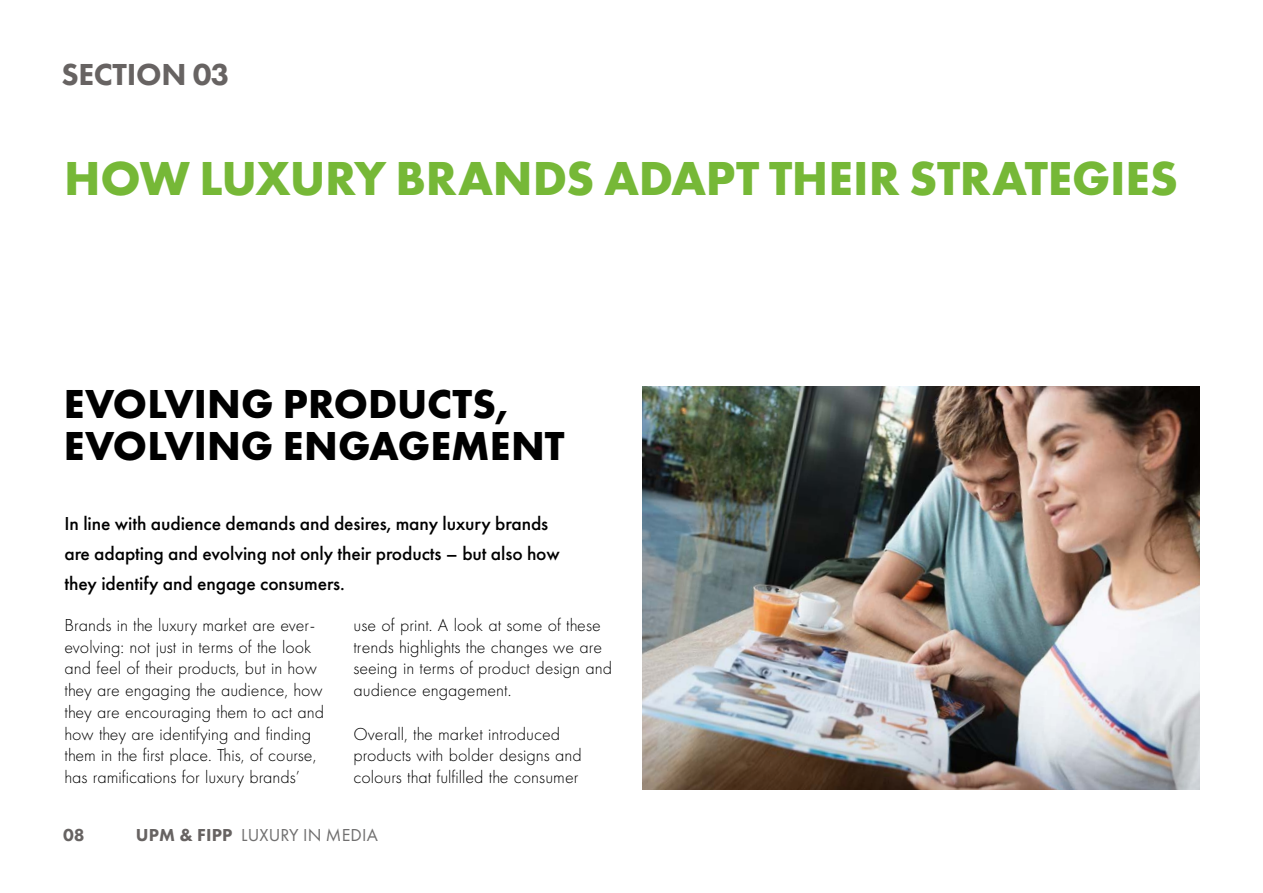
<style>
.page{position:relative;width:1263px;height:893px;background:#fff}
.page>*{position:absolute;margin:0;border:0;box-sizing:border-box;transform-origin:0 0}
.t1{font:700 49.5px "Futura PT";letter-spacing:-.01em;color:#76b837}
.t2{font:700 42px/42px "Futura PT";color:#000}
.t3{font:800 31.5px "Futura PT";letter-spacing:-.01em;color:#676362}
.t4{font:500 19.5px/30px "Futura PT";letter-spacing:-.005em;color:#000}
.t5{font:300 18px/21.8px "Futura PT";color:#000}
.t6{font:18px "Futura PT";letter-spacing:.01em;color:#706f6f}
.t7{font:800 18px "Futura PT";color:#676362}
.s1{font-weight:800;color:#676362}
</style>
<div class="page">
<img style="left:642px;top:386px;width:557px;height:403px">
<h3 class="t3" style="left:61px;top:55px;width:170px">SECTION 03</h3>
<h1 class="t1" style="left:64px;top:147px;width:1115px">HOW LUXURY BRANDS ADAPT THEIR STRATEGIES</h1>
<h2 class="t2" style="left:64px;top:382px;width:502px">EVOLVING PRODUCTS,<br>EVOLVING ENGAGEMENT</h2>
<p class="t4" style="left:65px;top:509px;width:497px">In line with audience demands and desires, many luxury brands are adapting and evolving not only their products – but also how they identify and engage consumers.</p>
<p class="t5" style="left:65px;top:614px;width:261px">Brands in the luxury market are ever&shy;evolving: not just in terms of the look and feel of their products, but in how they are engaging the audience, how they are encouraging them to act and how they are identifying and finding them in the first place. This, of course, has ramifications for luxury brands’</p>
<p class="t5" style="left:353px;top:614px;width:260px">use of print. A look at some of these trends highlights the changes we are seeing in terms of product design and audience engagement.</p>
<p class="t5" style="left:353px;top:723px;width:230px">Overall, the market introduced products with bolder designs and colours that fulfilled the consumer</p>
<p class="t7" style="left:63px;top:824px;width:23px">08</p>
<p class="t6" style="left:136px;top:825px;width:244px"><span class="s1">UPM &amp; FIPP</span> LUXURY IN MEDIA</p>
</div>
